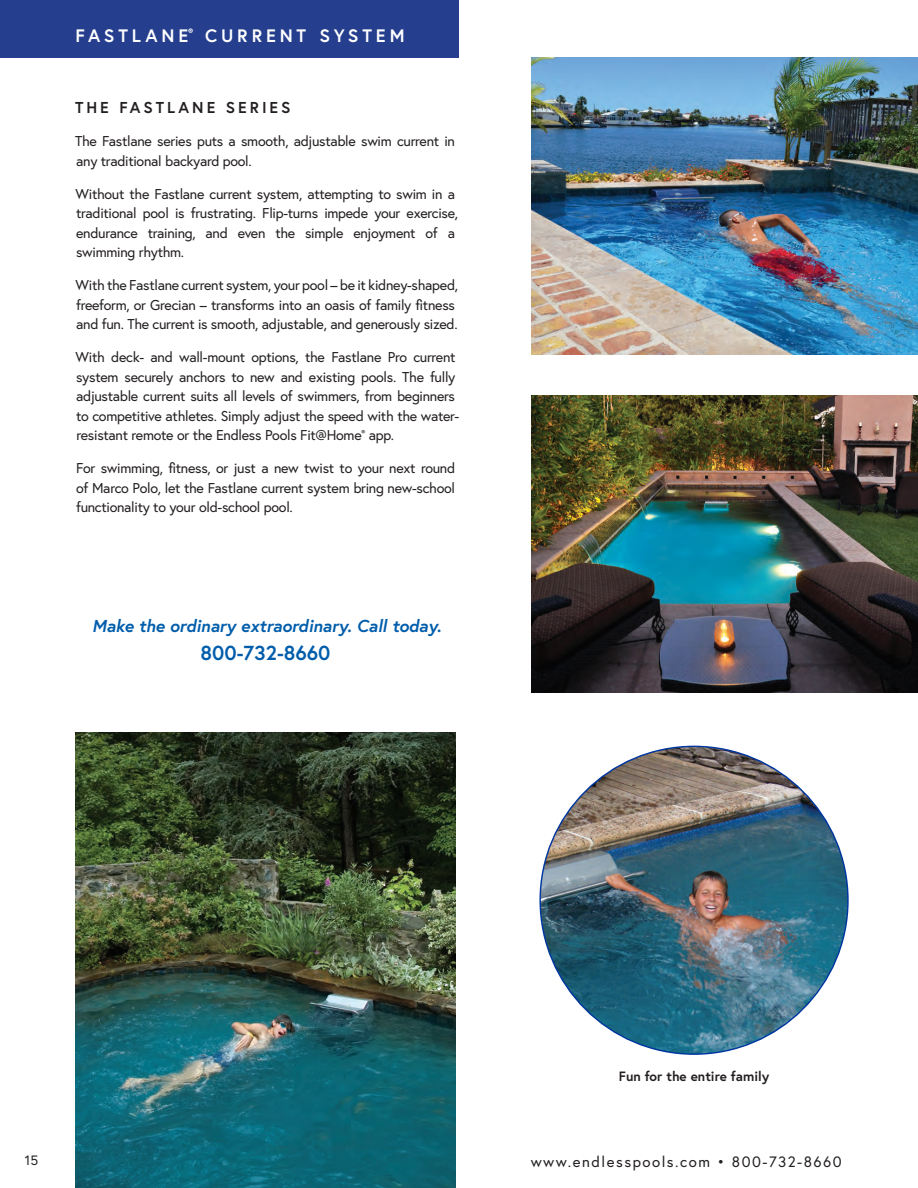
<style>
.page{position:relative;width:918px;height:1188px;background:#fff}
.page>*{position:absolute;margin:0;border:0;box-sizing:border-box;transform-origin:0 0}
.t1{font:700 20.25px "Europa";color:#015dab}
.t2{font:700 18px "Europa";letter-spacing:.215em;color:#fff}
.t3{font:italic 700 17.25px "Europa";color:#015dab}
.t4{font:700 15.75px "Europa";letter-spacing:.185em;color:#231f20}
.t5{font:15px "Europa";letter-spacing:.1em;color:#231f20}
.body{font:14.25px/19.5px "Europa";letter-spacing:-.02em;color:#231f20}
.t6{font:700 13.5px "Europa";color:#231f20}
.t7{font:13.5px "Europa";color:#231f20}
</style>
<div class="page">
<div style="left:0;top:0;width:459px;height:58px;background:#253f8e"></div>
<img style="left:531px;top:58px;width:387px;height:297px">
<img style="left:531px;top:395px;width:387px;height:297px">
<img style="left:76px;top:733px;width:380px;height:455px">
<img style="left:540px;top:746px;width:308px;height:308px;border-radius:154px">
<p class="t2" style="left:76px;top:23px;width:330px">FASTLANE<sup>®</sup> CURRENT SYSTEM</p>
<p class="t4" style="left:75px;top:97px;width:217px">THE FASTLANE SERIES</p>
<p class="body" style="left:75px;top:131px;width:382px">The Fastlane series puts a smooth, adjustable swim current in any traditional backyard pool.</p>
<p class="body" style="left:76px;top:184px;width:384px">Without the Fastlane current system, attempting to swim in a traditional pool is frustrating. Flip-turns impede your exercise, endurance training, and even the simple enjoyment of a swimming rhythm.</p>
<p class="body" style="left:76px;top:275px;width:384px">With the Fastlane current system, your pool – be it kidney-shaped, freeform, or Grecian – transforms into an oasis of family fitness and fun. The current is smooth, adjustable, and generously sized.</p>
<p class="body" style="left:76px;top:347px;width:385px">With deck- and wall-mount options, the Fastlane Pro current system securely anchors to new and existing pools. The fully adjustable current suits all levels of swimmers, from beginners to competitive athletes. Simply adjust the speed with the water&shy;resistant remote or the Endless Pools Fit@Home<sup>®</sup> app.</p>
<p class="body" style="left:76px;top:458px;width:381px;text-align:justify">For swimming, fitness, or just a new twist to your next round of Marco Polo, let the Fastlane current system bring new-school functionality to your old-school pool.</p>
<p class="t3" style="left:92px;top:614px;width:351px">Make the ordinary extraordinary. Call today.</p>
<p class="t1" style="left:201px;top:639px;width:131px">800-732-8660</p>
<p class="t6" style="left:619px;top:1067px;width:152px">Fun for the entire family</p>
<p class="t7" style="left:25px;top:1151px;width:15px">15</p>
<p class="t5" style="left:531px;top:1152px;width:312px">www.endlesspools.com • 800-732-8660</p>
</div>
